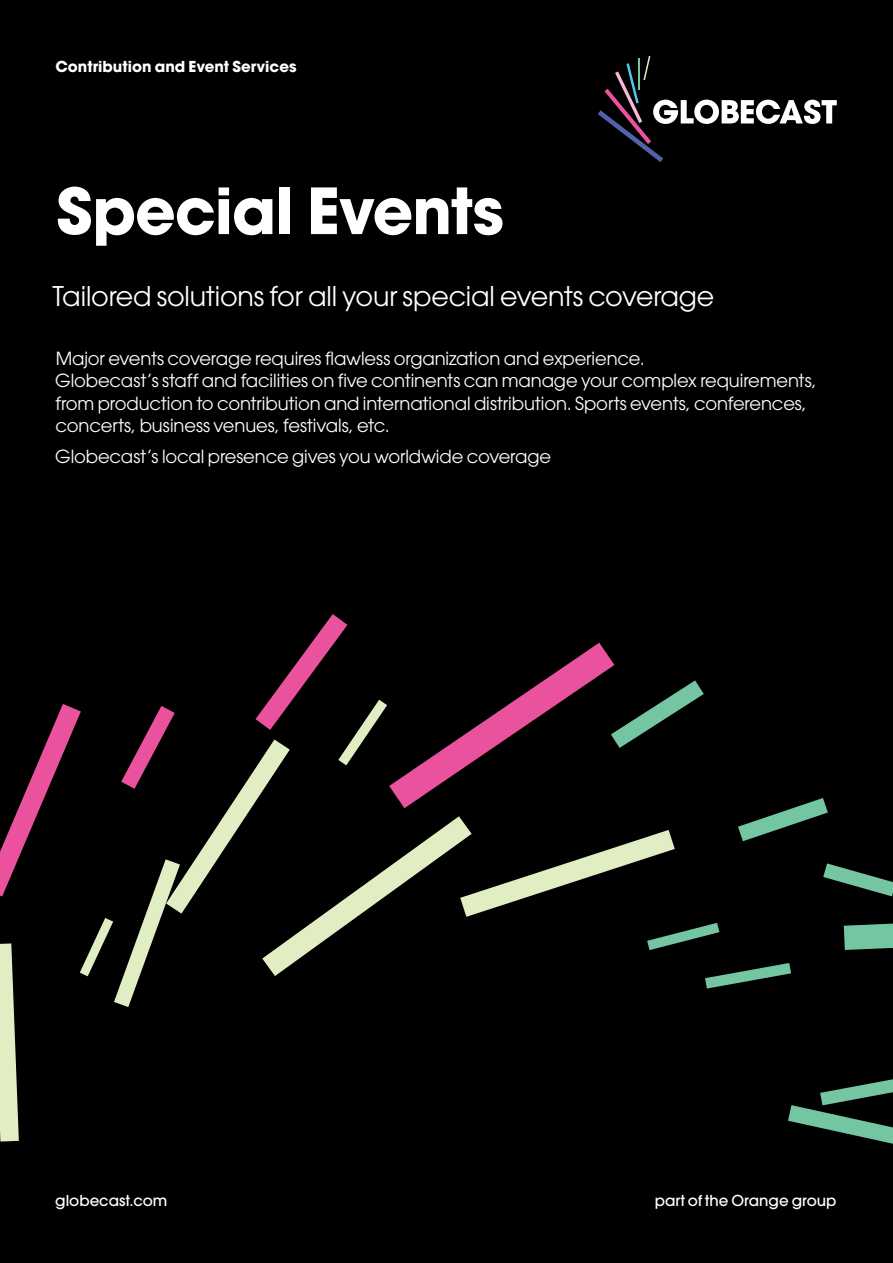
<style>
.page{position:relative;width:893px;height:1263px;background:#010000}
.page>*{position:absolute;margin:0;border:0;box-sizing:border-box;transform-origin:0 0}
.t1{font:700 63px "ITC Avant Garde Pro";letter-spacing:-.015em;color:#fff}
.t2{font:27px "ITC Avant Garde Pro";letter-spacing:-.01em;color:#fff}
.t3{font:18px/22.5px "ITC Avant Garde Pro";letter-spacing:-.005em;color:#fff}
.t4{font:500 15px "ITC Avant Garde Pro";color:#fff}
.t5{font:700 15px "ITC Avant Garde Pro";color:#fff}
</style>
<div class="page">
<svg style="left:0;top:614px;width:893px;height:530px"></svg>
<svg style="left:598px;top:56px;width:239px;height:106px"></svg>
<p class="t5" style="left:55px;top:60px;width:243px">Contribution and Event Services</p>
<h1 class="t1" style="left:56px;top:185px;width:449px">Special Events</h1>
<h2 class="t2" style="left:53px;top:285px;width:663px">Tailored solutions for all your special events coverage</h2>
<p class="t3" style="left:55px;top:348px;width:763px">Major events coverage requires flawless organization and experience.<br>Globecast’s staff and facilities on five continents can manage your complex requirements, from production to contribution and international distribution. Sports events, conferences, concerts, business venues, festivals, etc.</p>
<p class="t3" style="left:55px;top:446px;width:497px">Globecast’s local presence gives you worldwide coverage</p>
<p class="t4" style="left:55px;top:1194px;width:114px">globecast.com</p>
<p class="t4" style="left:655px;top:1194px;width:183px">part of the Orange group</p>
</div>
